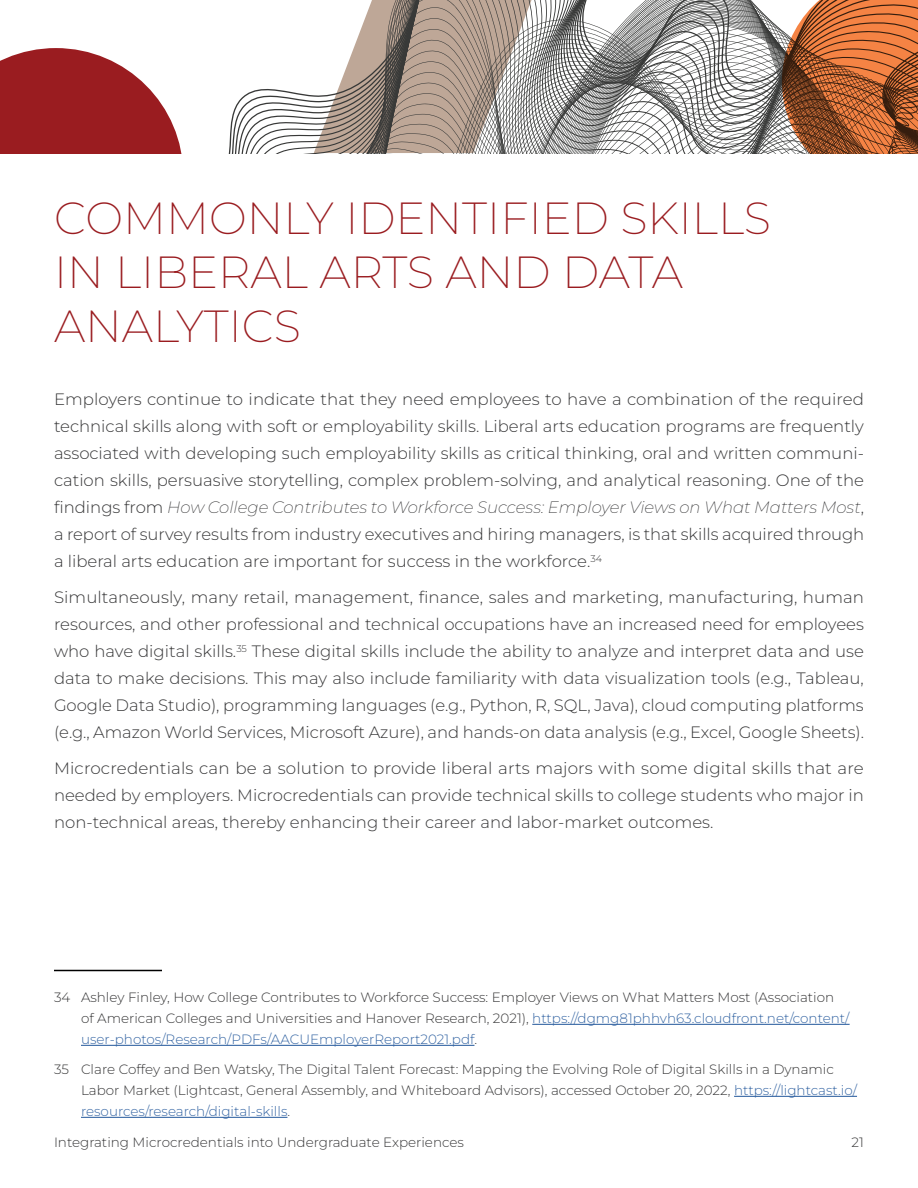
<style>
.page{position:relative;width:918px;height:1188px;background:#fff}
.page>*{position:absolute;margin:0;border:0;box-sizing:border-box;transform-origin:0 0}
.t1{font:200 45px/54px "Montserrat";color:#9a1c20}
.t2{font:100 16.5px/27px "Montserrat";color:#383839;text-align:justify}
.t3{font:100 13.5px/21px "Montserrat";color:#383839}
.s1{font-weight:200;font-style:italic}
.s2{color:#3666a4}
</style>
<div class="page">
<hr style="left:54px;top:970px;width:108px;height:1px;background:#000">
<hr style="left:532px;top:1024px;width:318px;height:1px;background:#3666a4">
<hr style="left:81px;top:1045px;width:393px;height:1px;background:#3666a4">
<hr style="left:734px;top:1096px;width:123px;height:1px;background:#3666a4">
<hr style="left:81px;top:1117px;width:206px;height:1px;background:#3666a4">
<svg style="left:0;top:0;width:918px;height:153px"></svg>
<h1 class="t1" style="left:54px;top:190px;width:719px">COMMONLY IDENTIFIED SKILLS<br>IN LIBERAL ARTS AND DATA<br>ANALYTICS</h1>
<p class="t2" style="left:54px;top:386px;width:812px">Employers continue to indicate that they need employees to have a combination of the required technical skills along with soft or employability skills. Liberal arts education programs are frequently associated with developing such employability skills as critical thinking, oral and written communi&shy;cation skills, persuasive storytelling, complex problem-solving, and analytical reasoning. One of the findings from <span class="s1">How College Contributes to Workforce Success: Employer Views on What Matters Most</span>, a report of survey results from industry executives and hiring managers, is that skills acquired through a liberal arts education are important for success in the workforce.<sup>34</sup></p>
<p class="t2" style="left:54px;top:584px;width:812px">Simultaneously, many retail, management, finance, sales and marketing, manufacturing, human resources, and other professional and technical occupations have an increased need for employees who have digital skills.<sup>35</sup> These digital skills include the ability to analyze and interpret data and use data to make decisions. This may also include familiarity with data visualization tools (e.g., Tableau, Google Data Studio), programming languages (e.g., Python, R, SQL, Java), cloud computing platforms (e.g., Amazon World Services, Microsoft Azure), and hands-on data analysis (e.g., Excel, Google Sheets).</p>
<p class="t2" style="left:54px;top:755px;width:812px">Microcredentials can be a solution to provide liberal arts majors with some digital skills that are needed by employers. Microcredentials can provide technical skills to college students who major in non-technical areas, thereby enhancing their career and labor-market outcomes.</p>
<p class="t3" style="left:81px;top:986px;width:770px;text-indent:-27px">34 Ashley Finley, How College Contributes to Workforce Success: Employer Views on What Matters Most (Association of American Colleges and Universities and Hanover Research, 2021), <span class="s2">https://dgmg81phhvh63.cloudfront.net/content/ user-photos/Research/PDFs/AACUEmployerReport2021.pdf</span>.</p>
<p class="t3" style="left:81px;top:1058px;width:778px;text-indent:-27px">35 Clare Coffey and Ben Watsky, The Digital Talent Forecast: Mapping the Evolving Role of Digital Skills in a Dynamic<br>Labor Market (Lightcast, General Assembly, and Whiteboard Advisors), accessed October 20, 2022, <span class="s2">https://lightcast.io/ resources/research/digital-skills</span>.</p>
<p class="t3" style="left:54px;top:1131px;width:412px">Integrating Microcredentials into Undergraduate Experiences</p>
<p class="t3" style="left:852px;top:1131px;width:14px">21</p>
</div>
